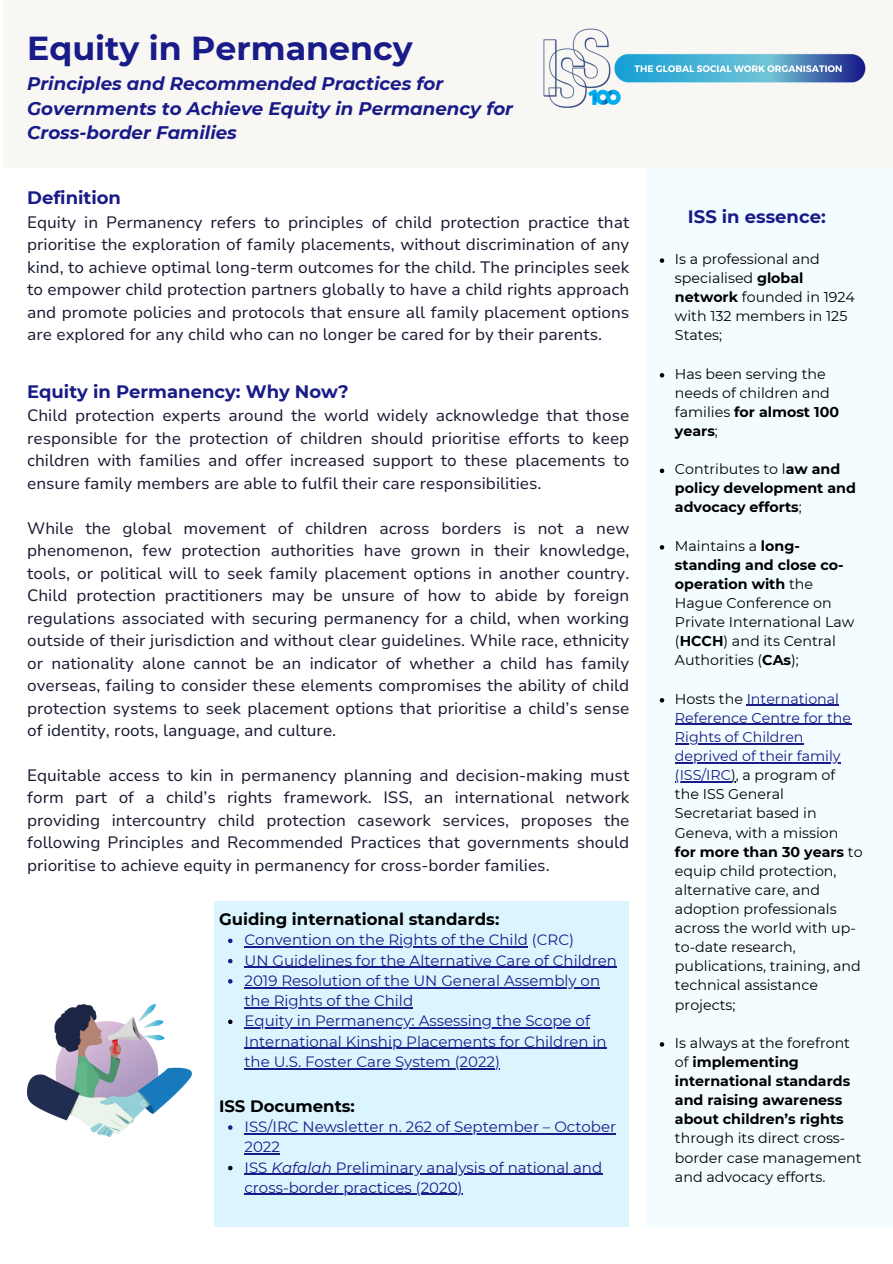
<style>
.page{position:relative;width:893px;height:1264px;background:#fff}
.page>*{position:absolute;margin:0;border:0;box-sizing:border-box;transform-origin:0 0}
.t1{font:700 33.15px "Montserrat";color:#181b88}
.t2{font:italic 700 18.15px/24.8px "Montserrat";color:#181b88}
.t3{font:700 18px "Montserrat";color:#181b88}
.t4{font:16.5px/22.5px "Nunito Sans 10 pt";color:#181b31;text-align:justify}
.t5{font:700 16.5px "Montserrat";color:#000}
.t6{font:15px/20.2px "Montserrat";color:#181b88}
.t7{font:14.25px/19px "Montserrat";color:#000}
.t8{font:700 14.25px/19px "Montserrat";color:#000}
.s1{font-style:italic}
.s2{font-weight:700}
.s3{font-weight:400}
.s4{color:#181b88}
</style>
<div class="page">
<div style="left:4px;top:0;width:888px;height:167px;background:#f8f7f4"></div>
<img style="left:540px;top:19px;width:327px;height:109px">
<div style="left:646px;top:167px;width:221px;height:1060px;background:#f3fcff"></div>
<svg style="left:659px;top:258px;width:5px;height:5px"></svg>
<svg style="left:659px;top:373px;width:5px;height:4px"></svg>
<svg style="left:659px;top:468px;width:5px;height:5px"></svg>
<svg style="left:659px;top:545px;width:5px;height:4px"></svg>
<svg style="left:659px;top:698px;width:5px;height:4px"></svg>
<hr style="left:746px;top:704px;width:93px;height:2px;background:#181b88">
<hr style="left:675px;top:724px;width:176px;height:1px;background:#181b88">
<hr style="left:675px;top:743px;width:128px;height:1px;background:#181b88">
<hr style="left:675px;top:762px;width:165px;height:1px;background:#181b88">
<hr style="left:675px;top:781px;width:56px;height:1px;background:#181b88">
<svg style="left:659px;top:1042px;width:5px;height:4px"></svg>
<div style="left:214px;top:901px;width:415px;height:326px;background:#dbf5ff"></div>
<svg style="left:228px;top:938px;width:4px;height:5px"></svg>
<hr style="left:244px;top:946px;width:284px;height:1px;background:#181b88">
<svg style="left:228px;top:958px;width:4px;height:5px"></svg>
<hr style="left:244px;top:966px;width:373px;height:1px;background:#181b88">
<svg style="left:228px;top:979px;width:4px;height:4px"></svg>
<hr style="left:244px;top:986px;width:356px;height:2px;background:#181b88">
<hr style="left:244px;top:1007px;width:169px;height:1px;background:#181b88">
<svg style="left:228px;top:1019px;width:4px;height:5px"></svg>
<hr style="left:244px;top:1027px;width:346px;height:1px;background:#181b88">
<hr style="left:244px;top:1047px;width:362px;height:1px;background:#181b88">
<hr style="left:244px;top:1067px;width:251px;height:2px;background:#181b88">
<svg style="left:228px;top:1125px;width:4px;height:4px"></svg>
<hr style="left:244px;top:1133px;width:299px;height:1px;background:#181b88">
<hr style="left:550px;top:1133px;width:66px;height:1px;background:#181b88">
<hr style="left:244px;top:1153px;width:36px;height:1px;background:#181b88">
<svg style="left:228px;top:1165px;width:4px;height:5px"></svg>
<svg style="left:244px;top:1173px;width:27px;height:1px"></svg>
<hr style="left:271px;top:1173px;width:61px;height:1px;background:#181b88">
<hr style="left:332px;top:1173px;width:270px;height:1px;background:#181b88">
<hr style="left:244px;top:1193px;width:218px;height:1px;background:#181b88">
<img style="left:27px;top:1004px;width:164px;height:132px">
<div style="left:867px;top:167px;width:25px;height:1060px;background:#f3fcff"></div>
<p class="t1" style="left:27px;top:28px;width:387px">Equity in Permanency</p>
<p class="t2" style="left:27px;top:71px;width:487px">Principles and Recommended Practices for<br>Governments to Achieve Equity in Permanency for<br>Cross-border Families</p>
<p class="t3" style="left:27px;top:187px;width:95px">Definition</p>
<p class="t4" style="left:27px;top:211px;width:603px">Equity in Permanency refers to principles of child protection practice that prioritise the exploration of family placements, without discrimination of any kind, to achieve optimal long-term outcomes for the child. The principles seek to empower child protection partners globally to have a child rights approach and promote policies and protocols that ensure all family placement options are explored for any child who can no longer be cared for by their parents.</p>
<p class="t3" style="left:27px;top:380px;width:323px">Equity in Permanency: Why Now?</p>
<p class="t4" style="left:27px;top:404px;width:603px">Child protection experts around the world widely acknowledge that those responsible for the protection of children should prioritise efforts to keep children with families and offer increased support to these placements to ensure family members are able to fulfil their care responsibilities.</p>
<p class="t4" style="left:27px;top:517px;width:603px">While the global movement of children across borders is not a new phenomenon, few protection authorities have grown in their knowledge, tools, or political will to seek family placement options in another country.<br>Child protection practitioners may be unsure of how to abide by foreign regulations associated with securing permanency for a child, when working outside of their jurisdiction and without clear guidelines. While race, ethnicity or nationality alone cannot be an indicator of whether a child has family overseas, failing to consider these elements compromises the ability of child protection systems to seek placement options that prioritise a child’s sense of identity, roots, language, and culture.</p>
<p class="t4" style="left:27px;top:764px;width:603px">Equitable access to kin in permanency planning and decision-making must form part of a child’s rights framework. ISS, an international network providing intercountry child protection casework services, proposes the following Principles and Recommended Practices that governments should prioritise to achieve equity in permanency for cross-border families.</p>
<p class="t5" style="left:219px;top:909px;width:282px">Guiding international standards:</p>
<p class="t6" style="left:244px;top:929px;width:331px">Convention on the Rights of the Child (CRC)</p>
<p class="t6" style="left:244px;top:950px;width:374px">UN Guidelines for the Alternative Care of Children</p>
<p class="t6" style="left:244px;top:970px;width:357px">2019 Resolution of the UN General Assembly on the Rights of the Child</p>
<p class="t6" style="left:244px;top:1010px;width:363px">Equity in Permanency: Assessing the Scope of<br>International Kinship Placements for Children in the U.S. Foster Care System (2022)</p>
<p class="t5" style="left:219px;top:1095px;width:137px">ISS Documents:</p>
<p class="t6" style="left:244px;top:1116px;width:373px">ISS/IRC Newsletter n. 262 of September – October<br>2022</p>
<p class="t6" style="left:244px;top:1156px;width:359px">ISS <span class="s1">Kafalah</span> Preliminary analysis of national and cross-border practices (2020)</p>
<p class="t3" style="left:688px;top:206px;width:139px">ISS in essence:</p>
<p class="t7" style="left:675px;top:249px;width:181px">Is a professional and specialised <span class="s2">global network</span> founded in 1924 with 132 members in 125<br>States;</p>
<p class="t7" style="left:675px;top:364px;width:166px">Has been serving the needs of children and families <span class="s2">for almost 100 years</span>;</p>
<p class="t8" style="left:675px;top:459px;width:182px"><span class="s3">Contributes to l</span>aw and policy development and advocacy efforts<span class="s3">;</span></p>
<p class="t7" style="left:675px;top:536px;width:181px">Maintains a <span class="s2">long&shy;standing and close co&shy;operation with</span> the<br>Hague Conference on<br>Private International Law (<span class="s2">HCCH</span>) and its Central<br>Authorities (<span class="s2">CAs</span>);</p>
<p class="t7" style="left:675px;top:689px;width:189px">Hosts the <span class="s4">International<br>Reference Centre for the<br>Rights of Children deprived of their family (ISS/IRC</span>), a program of the ISS General<br>Secretariat based in<br>Geneva, with a mission <span class="s2">for more than 30 years</span> to equip child protection, alternative care, and adoption professionals across the world with up&shy;to-date research, publications, training, and technical assistance projects;</p>
<p class="t7" style="left:675px;top:1033px;width:188px">Is always at the forefront of <span class="s2">implementing international standards and raising awareness about children’s rights </span>through its direct cross&shy;border case management and advocacy efforts.</p>
</div>
